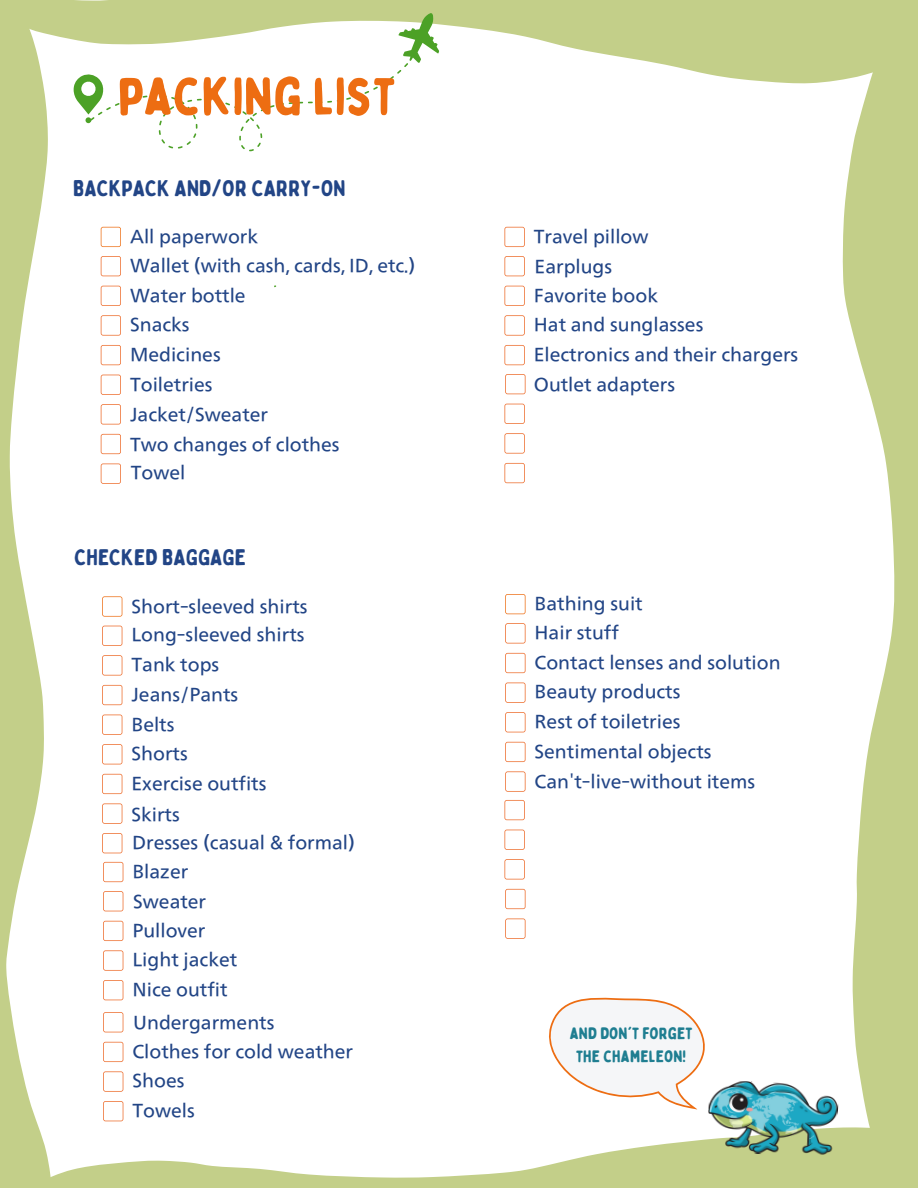
<style>
.page{position:relative;width:918px;height:1188px;background:#fff}
.page>*{position:absolute;margin:0;border:0;box-sizing:border-box;transform-origin:0 0}
.t1{font:52.5px "Bobby Jones Soft";color:#ed6d12}
.t2{font:22.5px "Bobby Jones Soft";color:#224586}
.t3{font:17.85px "Seol Sans";color:#224586}
.t4{font:16.5px/22.5px "Bobby Jones Soft";color:#1f7e91;text-align:center}
</style>
<div class="page">
<svg style="left:101px;top:227px;width:20px;height:20px"></svg>
<svg style="left:101px;top:256px;width:20px;height:20px"></svg>
<svg style="left:101px;top:286px;width:20px;height:20px"></svg>
<svg style="left:101px;top:315px;width:20px;height:21px"></svg>
<svg style="left:101px;top:345px;width:20px;height:20px"></svg>
<svg style="left:101px;top:375px;width:20px;height:20px"></svg>
<svg style="left:101px;top:404px;width:20px;height:20px"></svg>
<svg style="left:101px;top:434px;width:20px;height:20px"></svg>
<svg style="left:101px;top:464px;width:20px;height:20px"></svg>
<svg style="left:504px;top:227px;width:21px;height:20px"></svg>
<svg style="left:504px;top:256px;width:21px;height:20px"></svg>
<svg style="left:504px;top:286px;width:21px;height:20px"></svg>
<svg style="left:504px;top:315px;width:21px;height:21px"></svg>
<svg style="left:504px;top:345px;width:21px;height:20px"></svg>
<svg style="left:504px;top:404px;width:21px;height:20px"></svg>
<svg style="left:504px;top:433px;width:21px;height:21px"></svg>
<svg style="left:504px;top:463px;width:21px;height:20px"></svg>
<svg style="left:549px;top:997px;width:156px;height:113px"></svg>
<svg style="left:55px;top:0;width:788px;height:83px;fill:#c3cf89"></svg>
<svg style="left:74px;top:12px;width:365px;height:139px"></svg>
<svg style="left:0;top:0;width:55px;height:1127px"></svg>
<div style="left:0;top:0;width:9px;height:258px;background:#c3cf89"></div>
<svg style="left:0;top:1127px;width:843px;height:61px"></svg>
<svg style="left:843px;top:0;width:75px;height:1140px;fill:#c3cf89"></svg>
<svg style="left:9px;top:124px;width:16px;height:27px"></svg>
<div style="left:903px;top:12px;width:15px;height:1145px;background:#c3cf89"></div>
<div style="left:865px;top:111px;width:53px;height:245px;background:#c3cf89"></div>
<div style="left:586px;top:0;width:323px;height:34px;background:#c3cf89"></div>
<div style="left:779px;top:1140px;width:139px;height:48px;background:#c3cf89"></div>
<img style="left:706px;top:1081px;width:133px;height:77px">
<svg style="left:505px;top:374px;width:21px;height:20px"></svg>
<svg style="left:102px;top:596px;width:20px;height:21px"></svg>
<svg style="left:102px;top:626px;width:20px;height:20px"></svg>
<svg style="left:102px;top:655px;width:20px;height:21px"></svg>
<svg style="left:102px;top:685px;width:20px;height:20px"></svg>
<svg style="left:102px;top:715px;width:20px;height:20px"></svg>
<svg style="left:102px;top:744px;width:20px;height:20px"></svg>
<svg style="left:102px;top:774px;width:20px;height:20px"></svg>
<svg style="left:102px;top:803px;width:20px;height:21px"></svg>
<svg style="left:102px;top:833px;width:20px;height:20px"></svg>
<svg style="left:103px;top:862px;width:20px;height:20px"></svg>
<svg style="left:103px;top:891px;width:20px;height:20px"></svg>
<svg style="left:103px;top:921px;width:20px;height:20px"></svg>
<svg style="left:103px;top:950px;width:20px;height:21px"></svg>
<svg style="left:103px;top:980px;width:20px;height:20px"></svg>
<svg style="left:103px;top:1012px;width:20px;height:20px"></svg>
<svg style="left:103px;top:1042px;width:20px;height:20px"></svg>
<svg style="left:103px;top:1071px;width:20px;height:21px"></svg>
<svg style="left:103px;top:1101px;width:20px;height:20px"></svg>
<svg style="left:505px;top:594px;width:21px;height:20px"></svg>
<svg style="left:505px;top:623px;width:21px;height:21px"></svg>
<svg style="left:505px;top:653px;width:21px;height:20px"></svg>
<svg style="left:505px;top:683px;width:21px;height:20px"></svg>
<svg style="left:505px;top:712px;width:21px;height:20px"></svg>
<svg style="left:505px;top:742px;width:21px;height:20px"></svg>
<svg style="left:505px;top:771px;width:21px;height:21px"></svg>
<svg style="left:504px;top:800px;width:21px;height:20px"></svg>
<svg style="left:504px;top:830px;width:21px;height:20px"></svg>
<svg style="left:504px;top:859px;width:21px;height:20px"></svg>
<svg style="left:505px;top:889px;width:21px;height:20px"></svg>
<svg style="left:505px;top:919px;width:21px;height:20px"></svg>
<p class="t1" style="left:118px;top:64px;width:279px">PACKING LIST</p>
<p class="t2" style="left:73px;top:174px;width:274px">BACKPACK AND/OR CARRY-ON</p>
<p class="t3" style="left:130px;top:224px;width:130px">All paperwork</p>
<p class="t3" style="left:130px;top:253px;width:287px">Wallet (with cash, cards, ID, etc.)</p>
<p class="t3" style="left:130px;top:283px;width:117px">Water bottle</p>
<p class="t3" style="left:130px;top:313px;width:61px">Snacks</p>
<p class="t3" style="left:130px;top:342px;width:92px">Medicines</p>
<p class="t3" style="left:130px;top:372px;width:84px">Toiletries</p>
<p class="t3" style="left:130px;top:402px;width:140px">Jacket/Sweater</p>
<p class="t3" style="left:130px;top:432px;width:211px">Two changes of clothes</p>
<p class="t3" style="left:131px;top:461px;width:56px">Towel</p>
<p class="t2" style="left:74px;top:543px;width:173px">CHECKED BAGGAGE</p>
<p class="t3" style="left:131px;top:594px;width:178px">Short-sleeved shirts</p>
<p class="t3" style="left:131px;top:623px;width:175px">Long-sleeved shirts</p>
<p class="t3" style="left:131px;top:653px;width:89px">Tank tops</p>
<p class="t3" style="left:131px;top:682px;width:108px">Jeans/Pants</p>
<p class="t3" style="left:131px;top:712px;width:44px">Belts</p>
<p class="t3" style="left:131px;top:742px;width:58px">Shorts</p>
<p class="t3" style="left:131px;top:772px;width:137px">Exercise outfits</p>
<p class="t3" style="left:131px;top:802px;width:50px">Skirts</p>
<p class="t3" style="left:132px;top:830px;width:224px">Dresses (casual &amp; formal)</p>
<p class="t3" style="left:132px;top:860px;width:57px">Blazer</p>
<p class="t3" style="left:133px;top:890px;width:74px">Sweater</p>
<p class="t3" style="left:132px;top:918px;width:74px">Pullover</p>
<p class="t3" style="left:132px;top:948px;width:106px">Light jacket</p>
<p class="t3" style="left:132px;top:977px;width:97px">Nice outfit</p>
<p class="t3" style="left:133px;top:1011px;width:143px">Undergarments</p>
<p class="t3" style="left:132px;top:1069px;width:54px">Shoes</p>
<p class="t3" style="left:132px;top:1039px;width:222px">Clothes for cold weather</p>
<p class="t3" style="left:132px;top:1098px;width:64px">Towels</p>
<p class="t3" style="left:534px;top:224px;width:116px">Travel pillow</p>
<p class="t3" style="left:535px;top:255px;width:79px">Earplugs</p>
<p class="t3" style="left:534px;top:283px;width:126px">Favorite book</p>
<p class="t3" style="left:534px;top:313px;width:171px">Hat and sunglasses</p>
<p class="t3" style="left:534px;top:342px;width:266px">Electronics and their chargers</p>
<p class="t3" style="left:534px;top:373px;width:143px">Outlet adapters</p>
<p class="t3" style="left:535px;top:592px;width:110px">Bathing suit</p>
<p class="t3" style="left:535px;top:620px;width:86px">Hair stuff</p>
<p class="t3" style="left:535px;top:651px;width:248px">Contact lenses and solution</p>
<p class="t3" style="left:535px;top:680px;width:147px">Beauty products</p>
<p class="t3" style="left:535px;top:710px;width:147px">Rest of toiletries</p>
<p class="t3" style="left:535px;top:739px;width:178px">Sentimental objects</p>
<p class="t3" style="left:535px;top:769px;width:222px">Can't-live-without items</p>
<p class="t4" style="left:570px;top:1023px;width:124px">AND DON'T FORGET<br>THE CHAMELEON!</p>
</div>
